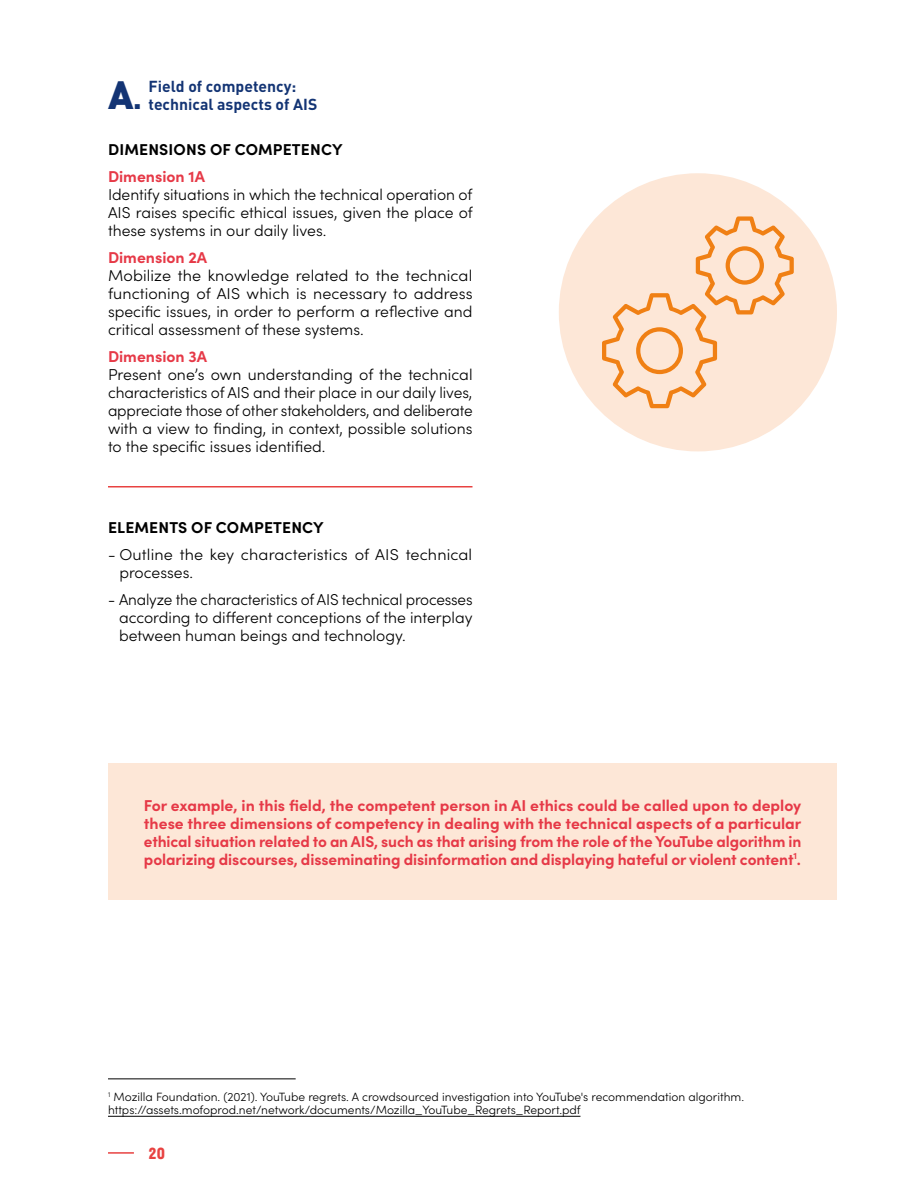
<style>
.page{position:relative;width:918px;height:1188px;background:#fff}
.page>*{position:absolute;margin:0;border:0;box-sizing:border-box;transform-origin:0 0}
.t1{font:900 39px "DIN";color:#133474}
.t2{font:300 15.75px/18px "Sofia Pro";color:#000;text-align:justify}
.t3{font:700 15.75px/18px "Sofia Pro";letter-spacing:-.005em;color:#e63947;text-align:justify}
.t4{font:700 15.75px "Sofia Pro";letter-spacing:.01em;color:#000}
.t5{font:700 15.75px/18px "DIN";color:#133474}
.t6{font:700 15px "Stratos";color:#e84241}
.t7{font:300 12px/13.5px "Sofia Pro";color:#000}
.s1{font-size:27px}
</style>
<div class="page">
<hr style="left:108px;top:1152px;width:26px;height:2px;background:#e84241">
<div style="left:108px;top:763px;width:729px;height:136px;background:#fde7d7"></div>
<hr style="left:108px;top:486px;width:365px;height:2px;background:#e84241">
<hr style="left:108px;top:1116px;width:472px;height:1px;background:#000">
<hr style="left:108px;top:1078px;width:188px;height:1px;background:#000">
<div style="left:559px;top:173px;width:278px;height:278px;background:#fde7d7;border-radius:50%"></div>
<svg style="left:602px;top:216px;width:192px;height:192px"></svg>
<p class="t5" style="left:149px;top:77px;width:170px">Field of competency: technical aspects of AIS</p>
<p class="t4" style="left:108px;top:138px;width:236px">DIMENSIONS OF COMPETENCY</p>
<p class="t3" style="left:108px;top:166px;width:98px">Dimension 1A</p>
<p class="t2" style="left:108px;top:185px;width:366px">Identify situations in which the technical operation of AIS raises specific ethical issues, given the place of these systems in our daily lives.</p>
<p class="t3" style="left:108px;top:247px;width:101px">Dimension 2A</p>
<p class="t2" style="left:108px;top:266px;width:366px">Mobilize the knowledge related to the technical functioning of AIS which is necessary to address specific issues, in order to perform a reflective and critical assessment of these systems.</p>
<p class="t3" style="left:108px;top:346px;width:101px">Dimension 3A</p>
<p class="t2" style="left:108px;top:365px;width:366px">Present one’s own understanding of the technical characteristics of AIS and their place in our daily lives, appreciate those of other stakeholders, and deliberate with a view to finding, in context, possible solutions to the specific issues identified.</p>
<h1 class="t1" style="left:108px;top:69px;width:35px">A<span class="s1">.</span></h1>
<p class="t4" style="left:108px;top:516px;width:217px">ELEMENTS OF COMPETENCY</p>
<p class="t2" style="left:119px;top:545px;width:354px;text-indent:-11px">- Outline the key characteristics of AIS technical processes.</p>
<p class="t2" style="left:119px;top:590px;width:355px;text-indent:-11px">- Analyze the characteristics of AIS technical processes according to different conceptions of the interplay between human beings and technology.</p>
<p class="t3" style="left:144px;top:795px;width:659px">For example, in this field, the competent person in AI ethics could be called upon to deploy these three dimensions of competency in dealing with the technical aspects of a particular ethical situation related to an AIS, such as that arising from the role of the YouTube algorithm in polarizing discourses, disseminating disinformation and displaying hateful or violent content<sup>1</sup>.</p>
<p class="t7" style="left:108px;top:1089px;width:638px"><sup>1</sup> Mozilla Foundation. (2021). YouTube regrets. A crowdsourced investigation into YouTube's recommendation algorithm. https://assets.mofoprod.net/network/documents/Mozilla_YouTube_Regrets_Report.pdf</p>
<p class="t6" style="left:148px;top:1141px;width:18px">20</p>
</div>
